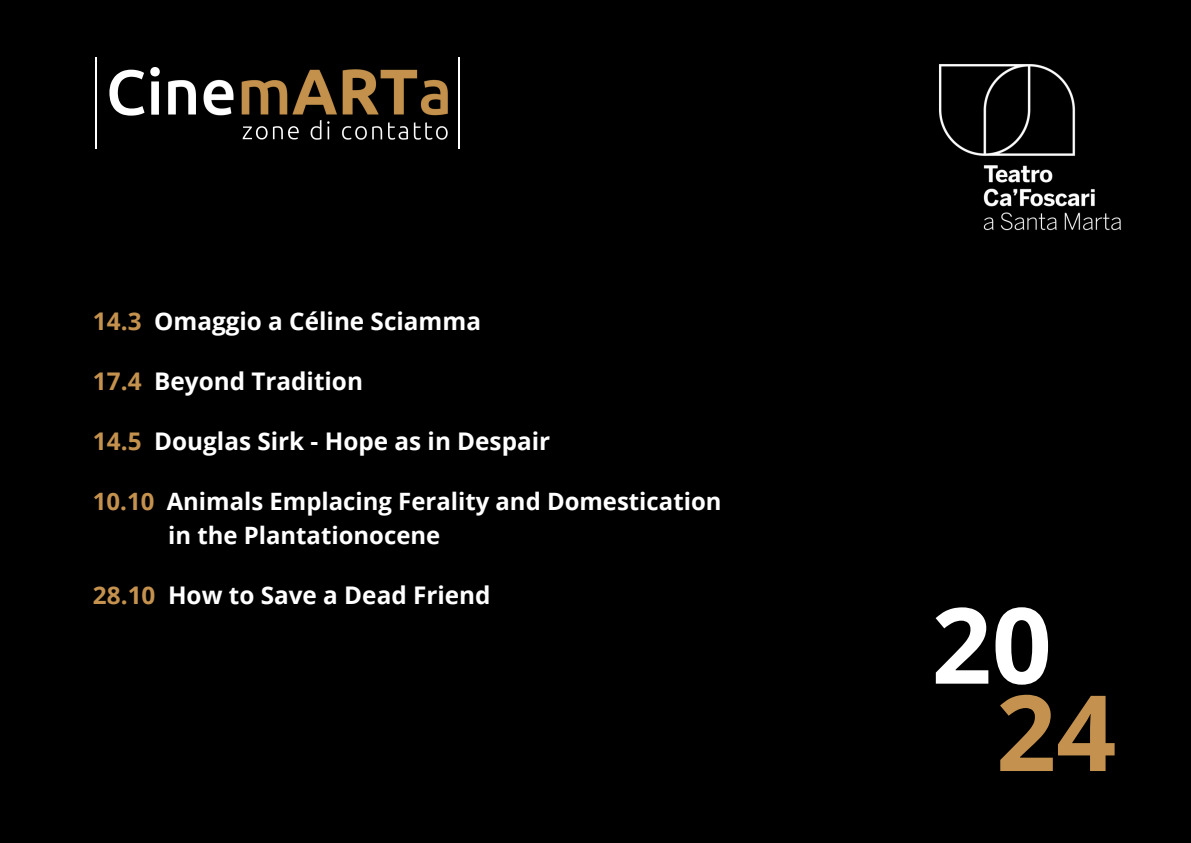
<style>
.page{position:relative;width:1191px;height:843px;background:#fff}
.page>*{position:absolute;margin:0;border:0;box-sizing:border-box;transform-origin:0 0}
.t1{font:700 105.2px "Open Sans";color:#fff}
.t2{font:700 105.2px "Open Sans";color:#c4924e}
.t3{font:700 24.3px "Open Sans";color:#fff}
.t4{font:700 23.9px "Open Sans";color:#fff}
.s1{color:#c4924e}
</style>
<div class="page">
<div style="left:0;top:0;width:1190px;height:842px;background:#000"></div>
<hr style="left:95px;top:57px;width:2px;height:92px;background:#fff">
<svg style="left:109px;top:70px;width:35px;height:46px"></svg>
<svg style="left:150px;top:67px;width:10px;height:48px"></svg>
<img style="left:168px;top:69px;width:280px;height:71px">
<hr style="left:459px;top:57px;width:1px;height:92px;background:#fff">
<img style="left:939px;top:64px;width:182px;height:167px">
<p class="t3" style="left:93px;top:303px;width:389px"><span class="s1">14.3</span> Omaggio a Céline Sciamma</p>
<p class="t3" style="left:93px;top:363px;width:271px"><span class="s1">17.4</span> Beyond Tradition</p>
<h1 class="t3" style="left:93px;top:423px;width:458px"><span class="s1">14.5</span> Douglas Sirk - Hope as in Despair</h1>
<p class="t4" style="left:93px;top:484px;width:630px"><span class="s1">10.10</span> Animals Emplacing Ferality and Domestication</p>
<p class="t4" style="left:168px;top:518px;width:273px">in the Plantationocene</p>
<h1 class="t3" style="left:93px;top:577px;width:399px"><span class="s1">28.10</span> How to Save a Dead Friend</h1>
<p class="t1" style="left:931px;top:571px;width:122px">20</p>
<p class="t2" style="left:995px;top:658px;width:122px">24</p>
</div>
